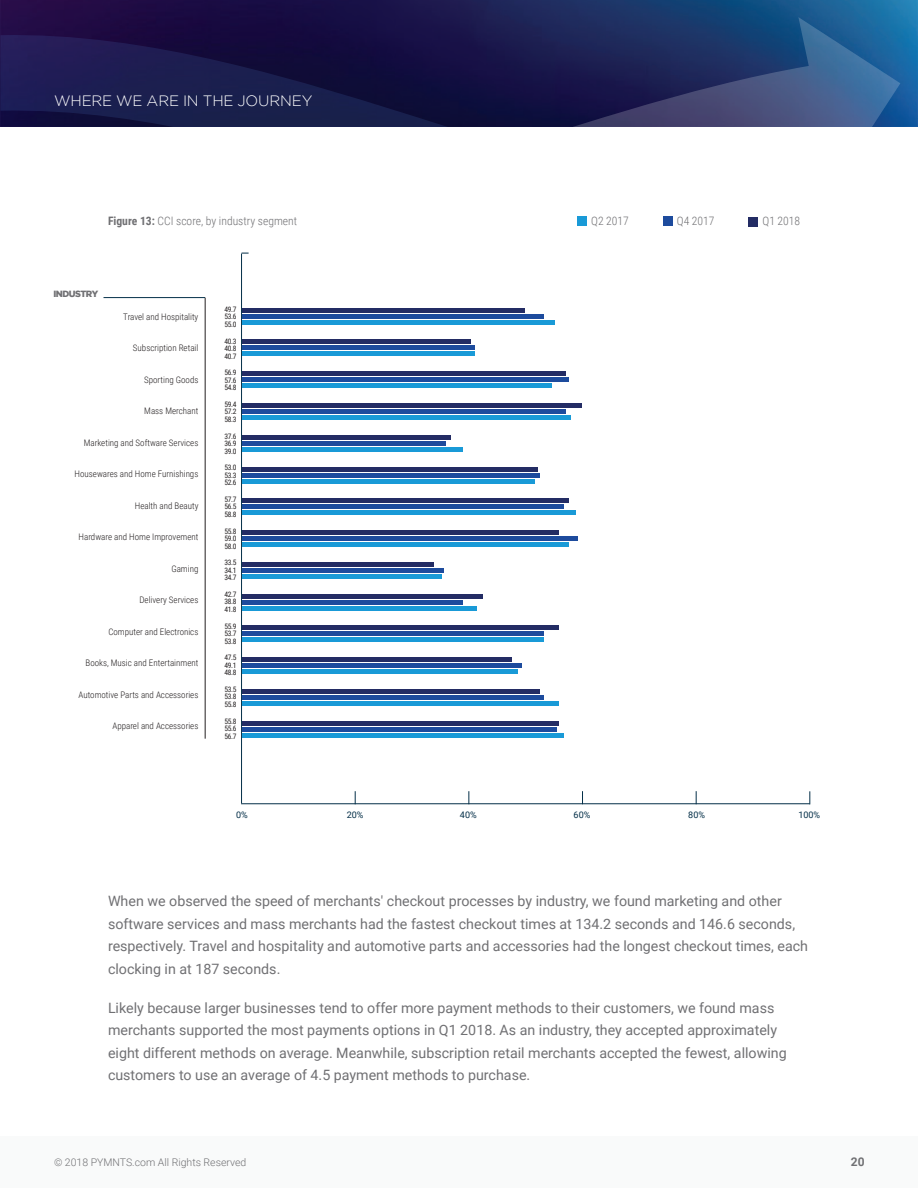
<style>
.page{position:relative;width:918px;height:1188px;background:#fff}
.page>*{position:absolute;margin:0;border:0;box-sizing:border-box;transform-origin:0 0}
.t1{font:300 15px "Gotham";letter-spacing:-.01em;color:#fff}
.t2{font:14.25px/22.5px "Roboto";color:#707073}
.t3{font:700 12px "Roboto";color:#707073}
.t4{font:300 11.55px "Roboto Condensed";color:#707073}
.t5{font:300 10.5px "Roboto";color:#707073}
.t6{font:300 9px "Roboto Condensed";color:#231f20}
.t7{font:9px "Roboto";color:#042f48}
.t8{font:900 9px "Gotham";letter-spacing:-.06em;color:#707073}
.t9{font:7.5px/7.5px "Roboto Condensed";letter-spacing:-.05em;color:#231f20;text-align:justify}
.s1{font-weight:700}
</style>
<div class="page">
<img style="left:0;top:0;width:918px;height:127px">
<svg style="left:0;top:29px;width:77px;height:98px;background:#1d1851"></svg>
<svg style="left:77px;top:17px;width:823px;height:110px;background:#1e2758"></svg>
<div style="left:0;top:1136px;width:918px;height:52px;background:#f9fafa"></div>
<hr style="left:241px;top:803px;width:569px;height:1px;background:#042f48">
<svg style="left:696px;top:791px;width:1px;height:13px"></svg>
<svg style="left:582px;top:791px;width:1px;height:12px"></svg>
<svg style="left:468px;top:791px;width:1px;height:13px"></svg>
<svg style="left:355px;top:791px;width:1px;height:13px"></svg>
<hr style="left:241px;top:254px;width:1px;height:549px;background:#042f48">
<svg style="left:809px;top:791px;width:1px;height:13px"></svg>
<hr style="left:104px;top:297px;width:101px;height:1px;background:#042f48">
<hr style="left:205px;top:298px;width:1px;height:441px;background:#231f20">
<hr style="left:242px;top:314px;width:301px;height:4px;background:#1d4b9d">
<hr style="left:242px;top:320px;width:312px;height:4px;background:#199ad7">
<hr style="left:242px;top:308px;width:283px;height:4px;background:#232c64">
<div style="left:242px;top:409px;width:323px;height:5px;background:#1d4b9d"></div>
<div style="left:242px;top:415px;width:328px;height:5px;background:#199ad7"></div>
<div style="left:242px;top:403px;width:340px;height:5px;background:#232c64"></div>
<hr style="left:242px;top:505px;width:321px;height:4px;background:#1d4b9d">
<hr style="left:242px;top:511px;width:333px;height:4px;background:#199ad7">
<hr style="left:242px;top:499px;width:326px;height:4px;background:#232c64">
<hr style="left:242px;top:600px;width:221px;height:4px;background:#1d4b9d">
<hr style="left:242px;top:606px;width:235px;height:4px;background:#199ad7">
<hr style="left:242px;top:594px;width:241px;height:4px;background:#232c64">
<hr style="left:242px;top:346px;width:233px;height:4px;background:#1d4b9d">
<hr style="left:242px;top:352px;width:233px;height:4px;background:#199ad7">
<hr style="left:242px;top:340px;width:228px;height:4px;background:#232c64">
<div style="left:242px;top:441px;width:204px;height:5px;background:#1d4b9d"></div>
<div style="left:242px;top:447px;width:221px;height:5px;background:#199ad7"></div>
<div style="left:242px;top:435px;width:208px;height:5px;background:#232c64"></div>
<div style="left:242px;top:536px;width:335px;height:5px;background:#1d4b9d"></div>
<div style="left:242px;top:542px;width:326px;height:5px;background:#199ad7"></div>
<div style="left:242px;top:530px;width:316px;height:5px;background:#232c64"></div>
<hr style="left:242px;top:632px;width:301px;height:4px;background:#1d4b9d">
<hr style="left:242px;top:638px;width:301px;height:4px;background:#199ad7">
<hr style="left:242px;top:626px;width:316px;height:4px;background:#232c64">
<div style="left:242px;top:695px;width:301px;height:5px;background:#1d4b9d"></div>
<div style="left:242px;top:701px;width:316px;height:5px;background:#199ad7"></div>
<div style="left:242px;top:689px;width:298px;height:5px;background:#232c64"></div>
<div style="left:242px;top:377px;width:326px;height:5px;background:#1d4b9d"></div>
<div style="left:242px;top:383px;width:310px;height:5px;background:#199ad7"></div>
<div style="left:242px;top:371px;width:323px;height:5px;background:#232c64"></div>
<hr style="left:242px;top:473px;width:298px;height:4px;background:#1d4b9d">
<hr style="left:242px;top:479px;width:293px;height:4px;background:#199ad7">
<hr style="left:242px;top:467px;width:296px;height:4px;background:#232c64">
<div style="left:242px;top:568px;width:202px;height:5px;background:#1d4b9d"></div>
<div style="left:242px;top:574px;width:199px;height:5px;background:#199ad7"></div>
<div style="left:242px;top:562px;width:192px;height:5px;background:#232c64"></div>
<div style="left:242px;top:663px;width:279px;height:5px;background:#1d4b9d"></div>
<div style="left:242px;top:669px;width:276px;height:5px;background:#199ad7"></div>
<div style="left:242px;top:657px;width:270px;height:5px;background:#232c64"></div>
<hr style="left:242px;top:727px;width:314px;height:4px;background:#1d4b9d">
<hr style="left:242px;top:733px;width:321px;height:4px;background:#199ad7">
<hr style="left:242px;top:721px;width:316px;height:4px;background:#232c64">
<div style="left:749px;top:217px;width:9px;height:9px;background:#232c64"></div>
<div style="left:663px;top:216px;width:9px;height:10px;background:#1d4b9d"></div>
<div style="left:577px;top:216px;width:10px;height:10px;background:#199ad7"></div>
<p class="t1" style="left:54px;top:92px;width:260px">WHERE WE ARE IN THE JOURNEY</p>
<p class="t4" style="left:108px;top:213px;width:191px"><span class="s1">Figure 13:</span> CCI score, by industry segment</p>
<p class="t8" style="left:54px;top:289px;width:46px">INDUSTRY</p>
<p class="t6" style="left:123px;top:310px;width:77px">Travel and Hospitality</p>
<p class="t6" style="left:133px;top:342px;width:67px">Subscription Retail</p>
<p class="t6" style="left:144px;top:373px;width:56px">Sporting Goods</p>
<p class="t6" style="left:144px;top:405px;width:56px">Mass Merchant</p>
<p class="t6" style="left:84px;top:436px;width:116px">Marketing and Software Services</p>
<p class="t6" style="left:75px;top:468px;width:125px">Housewares and Home Furnishings</p>
<p class="t6" style="left:135px;top:499px;width:65px">Health and Beauty</p>
<p class="t6" style="left:79px;top:531px;width:121px">Hardware and Home Improvement</p>
<p class="t6" style="left:171px;top:562px;width:29px">Gaming</p>
<p class="t6" style="left:139px;top:594px;width:60px">Delivery Services</p>
<p class="t6" style="left:108px;top:625px;width:92px">Computer and Electronics</p>
<p class="t6" style="left:86px;top:657px;width:114px">Books, Music and Entertainment</p>
<p class="t6" style="left:79px;top:688px;width:121px">Automotive Parts and Accessories</p>
<p class="t6" style="left:112px;top:720px;width:88px">Apparel and Accessories</p>
<p class="t9" style="left:224px;top:305px;width:13px">49.7<br>53.6<br>55.0</p>
<p class="t9" style="left:224px;top:337px;width:13px">40.3<br>40.8<br>40.7</p>
<p class="t9" style="left:224px;top:368px;width:13px">56.9<br>57.6<br>54.8</p>
<p class="t9" style="left:224px;top:400px;width:13px">59.4<br>57.2<br>58.3</p>
<p class="t9" style="left:224px;top:432px;width:13px">37.6<br>36.9<br>39.0</p>
<p class="t9" style="left:224px;top:464px;width:13px">53.0<br>53.3<br>52.6</p>
<p class="t9" style="left:224px;top:495px;width:13px">57.7<br>56.5<br>58.8</p>
<p class="t9" style="left:224px;top:527px;width:13px">55.8<br>59.0<br>58.0</p>
<p class="t9" style="left:224px;top:559px;width:13px">33.5<br>34.1<br>34.7</p>
<p class="t9" style="left:224px;top:590px;width:13px">42.7<br>38.8<br>41.8</p>
<p class="t9" style="left:224px;top:622px;width:13px">55.9<br>53.7<br>53.8</p>
<p class="t9" style="left:224px;top:654px;width:13px">47.5<br>49.1<br>48.8</p>
<p class="t9" style="left:224px;top:685px;width:13px">53.5<br>53.8<br>55.8</p>
<p class="t9" style="left:224px;top:717px;width:13px">55.8<br>55.6<br>56.7</p>
<p class="t4" style="left:591px;top:213px;width:39px">Q2 2017</p>
<p class="t4" style="left:677px;top:213px;width:39px">Q4 2017</p>
<p class="t4" style="left:762px;top:213px;width:39px">Q1 2018</p>
<p class="t7" style="left:236px;top:809px;width:13px">0%</p>
<p class="t7" style="left:347px;top:809px;width:18px">20%</p>
<p class="t7" style="left:460px;top:809px;width:18px">40%</p>
<p class="t7" style="left:574px;top:809px;width:18px">60%</p>
<p class="t7" style="left:688px;top:809px;width:18px">80%</p>
<p class="t7" style="left:798px;top:809px;width:23px">100%</p>
<p class="t2" style="left:108px;top:889px;width:702px">When we observed the speed of merchants' checkout processes by industry, we found marketing and other software services and mass merchants had the fastest checkout times at 134.2 seconds and 146.6 seconds, respectively. Travel and hospitality and automotive parts and accessories had the longest checkout times, each clocking in at 187 seconds.</p>
<p class="t2" style="left:108px;top:996px;width:680px">Likely because larger businesses tend to offer more payment methods to their customers, we found mass merchants supported the most payments options in Q1 2018. As an industry, they accepted approximately eight different methods on average. Meanwhile, subscription retail merchants accepted the fewest, allowing customers to use an average of 4.5 payment methods to purchase.</p>
<p class="t5" style="left:54px;top:1155px;width:194px">© 2018 PYMNTS.com All Rights Reserved</p>
<p class="t3" style="left:851px;top:1153px;width:15px">20</p>
</div>
